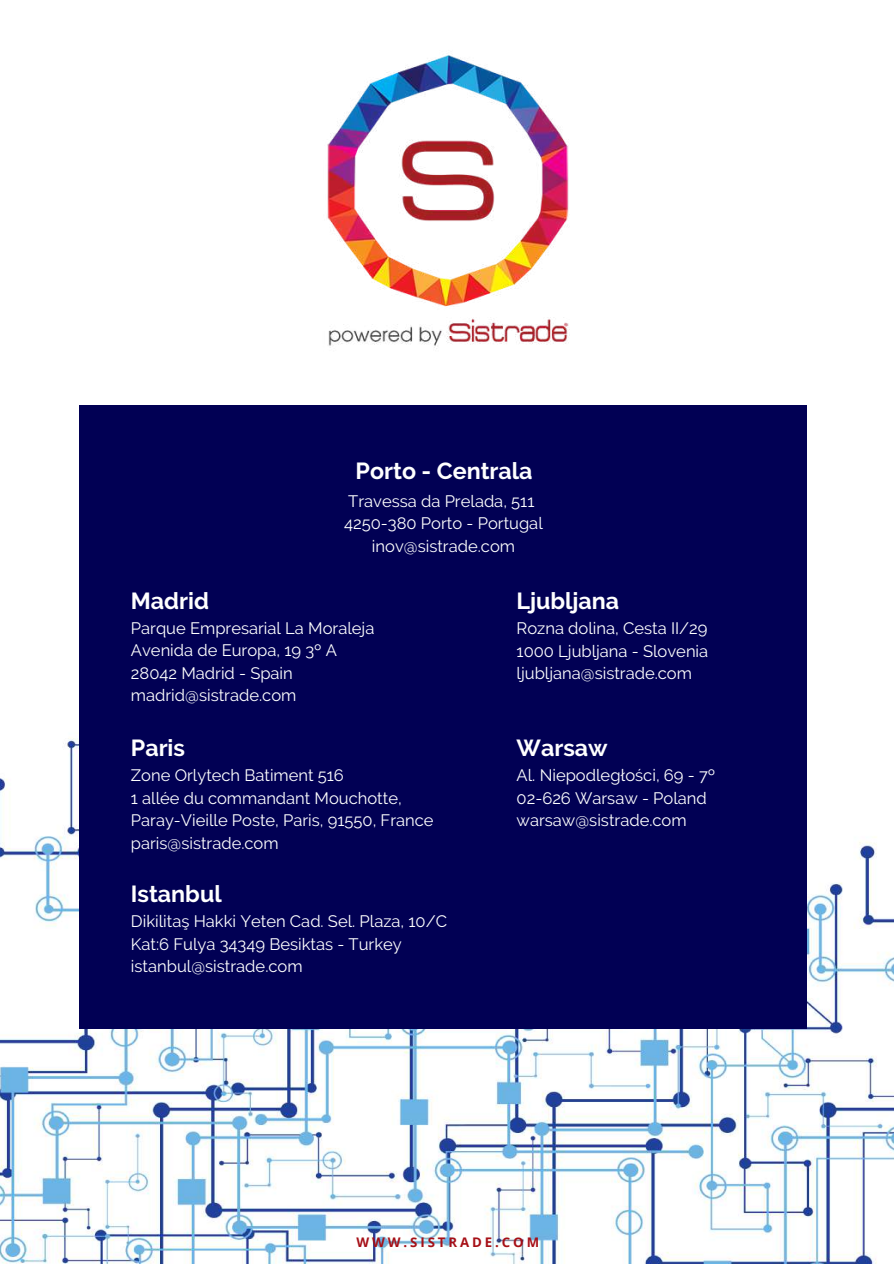
<style>
.page{position:relative;width:894px;height:1264px;background:#fff}
.page>*{position:absolute;margin:0;border:0;box-sizing:border-box;transform-origin:0 0}
.t1{font:700 23.25px "Raleway";color:#fff}
.t2{font:16.5px/22.5px "Raleway";color:#fff}
.t3{font:700 13.2px "Open Sans";letter-spacing:.22em;color:#a60f16}
</style>
<div class="page">
<img style="left:327px;top:55px;width:243px;height:294px">
<img style="left:0;top:594px;width:893px;height:669px">
<div style="left:761px;top:406px;width:45px;height:622px;background:#010054"></div>
<div style="left:125px;top:406px;width:636px;height:622px;background:#010054"></div>
<div style="left:80px;top:406px;width:45px;height:622px;background:#010054"></div>
<h1 class="t1" style="left:355px;top:457px;width:178px">Porto - Centrala</h1>
<p class="t2" style="left:344px;top:489px;width:200px;text-align:center">Travessa da Prelada, 511<br>4250-380 Porto - Portugal inov@sistrade.com</p>
<h1 class="t1" style="left:131px;top:586px;width:80px">Madrid</h1>
<p class="t2" style="left:131px;top:616px;width:245px">Parque Empresarial La Moraleja<br>Avenida de Europa, 19 3º A<br>28042 Madrid - Spain madrid@sistrade.com</p>
<h1 class="t1" style="left:131px;top:734px;width:56px">Paris</h1>
<p class="t2" style="left:131px;top:764px;width:304px">Zone Orlytech Batiment 516<br>1 allée du commandant Mouchotte,<br>Paray-Vieille Poste, Paris, 91550, France paris@sistrade.com</p>
<h1 class="t1" style="left:131px;top:880px;width:92px">Istanbul</h1>
<p class="t2" style="left:131px;top:910px;width:317px">Dikilitaş Hakki Yeten Cad. Sel. Plaza, 10/C<br>Kat:6 Fulya 34349 Besiktas - Turkey istanbul@sistrade.com</p>
<h1 class="t1" style="left:516px;top:586px;width:104px">Ljubljana</h1>
<p class="t2" style="left:516px;top:617px;width:193px;text-align:justify">Rozna dolina, Cesta II/29<br>1000 Ljubljana - Slovenia ljubljana@sistrade.com</p>
<h1 class="t1" style="left:516px;top:734px;width:92px">Warsaw</h1>
<p class="t2" style="left:516px;top:764px;width:200px">Al. Niepodległości, 69 - 7º<br>02-626 Warsaw - Poland warsaw@sistrade.com</p>
<p class="t3" style="left:356px;top:1232px;width:184px">WWW.SISTRADE.COM</p>
</div>
